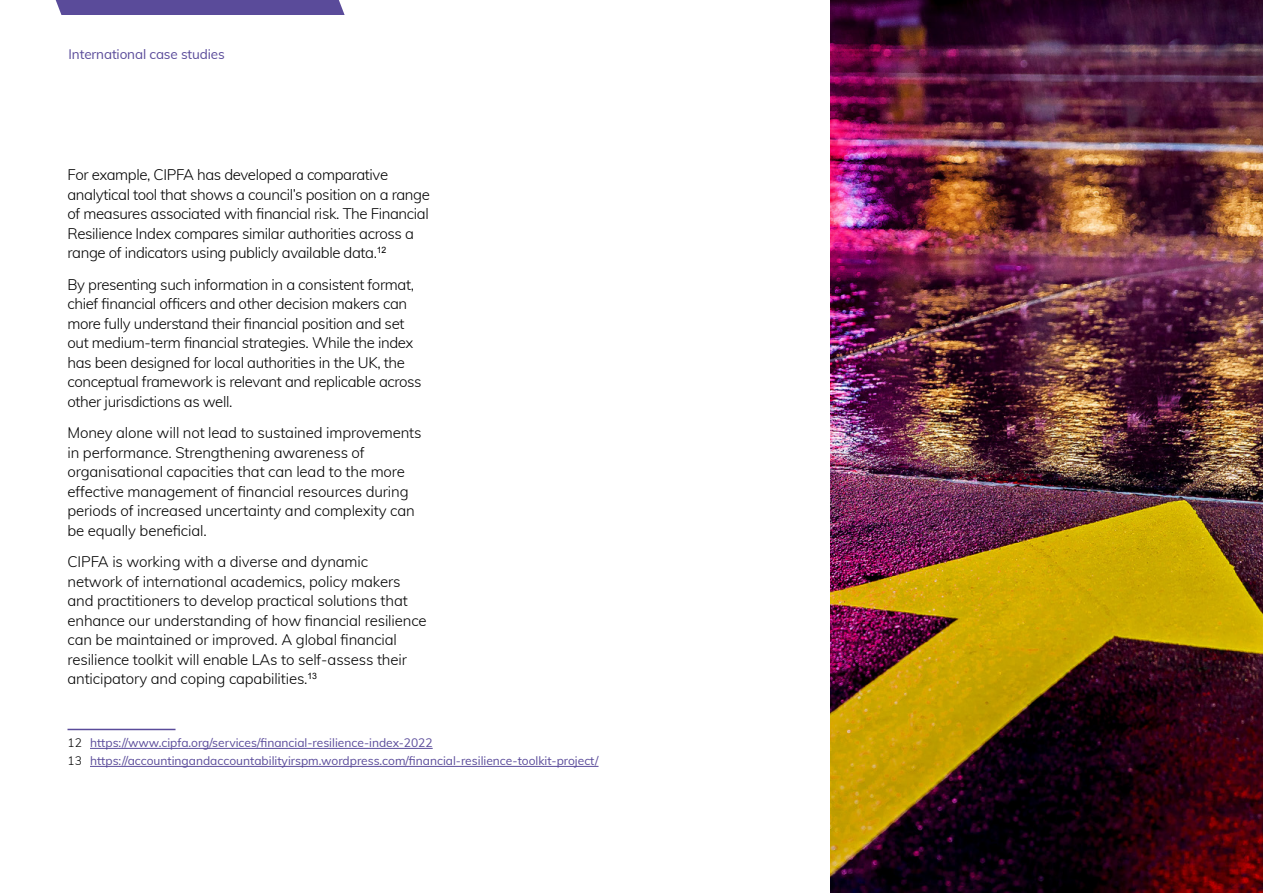
<style>
.page{position:relative;width:1263px;height:893px;background:#fff}
.page>*{position:absolute;margin:0;border:0;box-sizing:border-box;transform-origin:0 0}
.Body{font:300 15px/19.5px "Muli";letter-spacing:-.02em;color:#000}
.Body-2{font:13.5px "Muli";letter-spacing:-.01em;color:#5a4b9a}
.t1{font:12px "Muli";color:#5a4b9a}
.s1{font-weight:300;color:#000}
</style>
<div class="page">
<div style="left:55px;top:0;width:290px;height:15px;background:#5a4b9a"></div>
<hr style="left:68px;top:729px;width:108px;height:1px;background:#5a4b9a">
<hr style="left:90px;top:748px;width:343px;height:1px;background:#5a4b9a">
<hr style="left:90px;top:766px;width:508px;height:1px;background:#5a4b9a">
<img style="left:831px;top:0;width:432px;height:893px">
<p class="Body-2" style="left:69px;top:45px;width:158px">International case studies</p>
<p class="Body" style="left:68px;top:165px;width:364px">For example, CIPFA has developed a comparative analytical tool that shows a council’s position on a range of measures associated with financial risk. The Financial Resilience Index compares similar authorities across a range of indicators using publicly available data.<sup>12</sup></p>
<p class="Body" style="left:68px;top:274px;width:356px">By presenting such information in a consistent format, chief financial officers and other decision makers can more fully understand their financial position and set out medium-term financial strategies. While the index has been designed for local authorities in the UK, the conceptual framework is relevant and replicable across other jurisdictions as well.</p>
<p class="Body" style="left:68px;top:423px;width:356px">Money alone will not lead to sustained improvements in performance. Strengthening awareness of organisational capacities that can lead to the more effective management of financial resources during periods of increased uncertainty and complexity can be equally beneficial.</p>
<p class="Body" style="left:68px;top:552px;width:361px">CIPFA is working with a diverse and dynamic network of international academics, policy makers and practitioners to develop practical solutions that enhance our understanding of how financial resilience can be maintained or improved. A global financial resilience toolkit will enable LAs to self-assess their anticipatory and coping capabilities.<sup>13</sup></p>
<p class="t1" style="left:68px;top:734px;width:367px"><span class="s1">12</span> https://www.cipfa.org/services/financial-resilience-index-2022</p>
<p class="t1" style="left:68px;top:752px;width:532px"><span class="s1">13</span> https://accountingandaccountabilityirspm.wordpress.com/financial-resilience-toolkit-project/</p>
</div>
